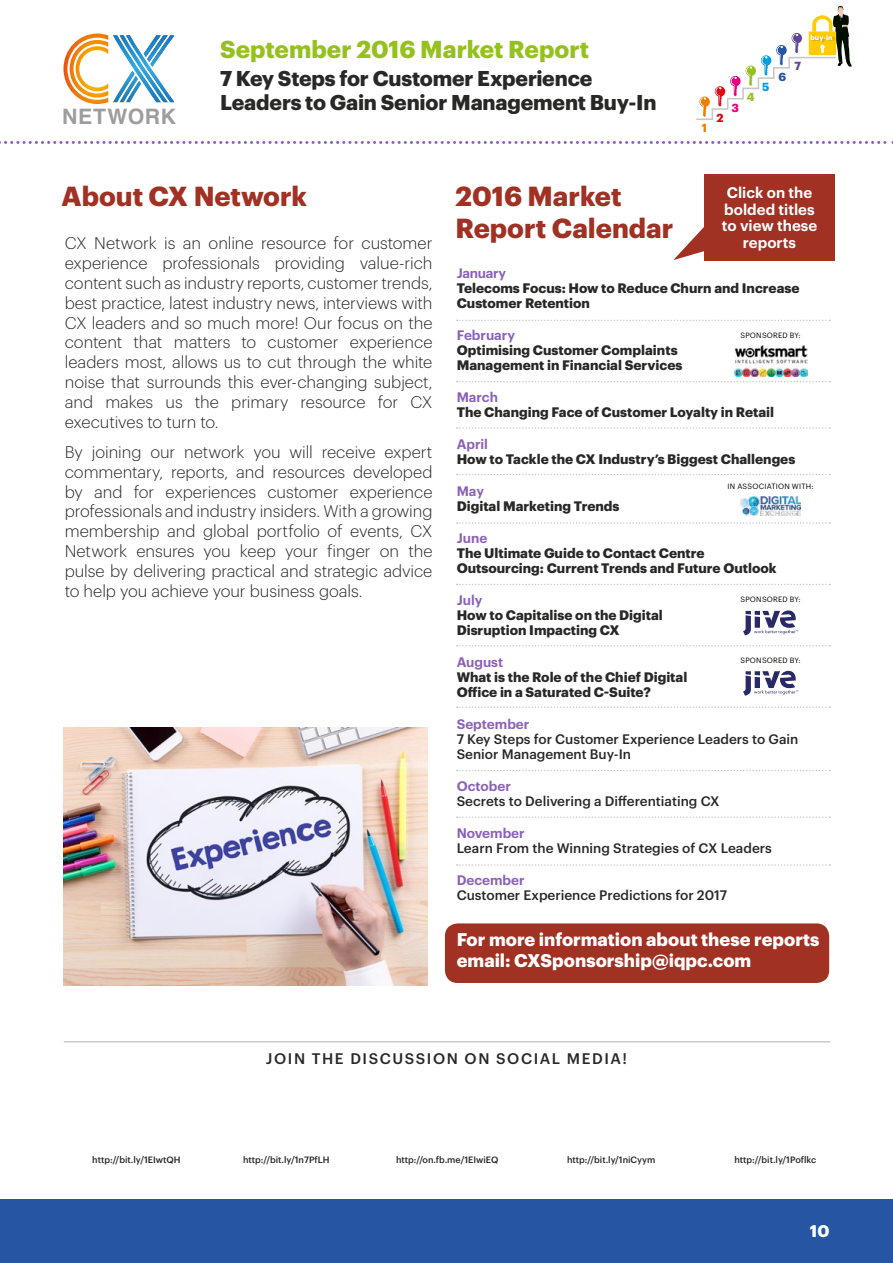
<style>
.page{position:relative;width:893px;height:1263px;background:#fff}
.page>*{position:absolute;margin:0;border:0;box-sizing:border-box;transform-origin:0 0}
.t1{font:700 27px/32.4px "Graphik";color:#a03123}
.t2{font:700 24px "Graphik";color:#95c11f}
.t3{font:700 21.3px "Helvetica";letter-spacing:.03em;color:#9d9d9c}
.t4{font:700 21px/24px "Graphik";letter-spacing:-.01em;color:#282827}
.t5{font:700 18px/21px "Graphik";color:#fff}
.t6{font:300 16.5px/19.8px "Graphik";letter-spacing:-.005em;color:#282827;text-align:justify}
.t7{font:700 16.5px "Graphik";color:#fff}
.t8{font:600 15px/16.5px "Graphik";color:#fff;text-align:center}
.t9{font:500 15px "Graphik";letter-spacing:.105em;color:#282827}
.t10{font:700 13.5px/15px "Graphik";color:#282827}
.t11{font:500 13.5px/15px "Graphik";color:#282827}
.t12{font:600 13.5px "Graphik";color:#8b60b9}
.t13{font:600 13.5px "Graphik";letter-spacing:-.02em;color:#8b60b9}
.t14{font:700 11.55px "Graphik";color:#ef7d00}
.t15{font:700 11.55px "Graphik";color:#e30613}
.t16{font:700 11.55px "Graphik";color:#e6007d}
.t17{font:700 11.55px "Graphik";color:#95c11f}
.t18{font:700 11.55px "Graphik";color:#009fe3}
.t19{font:700 11.55px "Graphik";color:#2656a3}
.t20{font:700 11.55px "Graphik";color:#604897}
.t21{font:500 9px "Graphik";color:#282827}
.t22{font:7.5px "Graphik";letter-spacing:.03em;color:#000}
.t23{font:700 6.9px "Graphik";color:#fff}
</style>
<div class="page">
<div style="left:0;top:1200px;width:893px;height:63px;background:#2656a3"></div>
<svg style="left:0;top:141px;width:893px;height:3px"></svg>
<svg style="left:63px;top:34px;width:111px;height:70px"></svg>
<svg style="left:696px;top:6px;width:156px;height:114px"></svg>
<div style="left:811px;top:34px;width:24px;height:9px;background:#7c7b7b;opacity:.55"></div>
<div style="left:445px;top:923px;width:384px;height:60px;background:#a03123;border-radius:13px"></div>
<img style="left:64px;top:727px;width:364px;height:258px">
<svg style="left:457px;top:320px;width:373px;height:1px"></svg>
<svg style="left:457px;top:381px;width:373px;height:1px"></svg>
<svg style="left:457px;top:427px;width:373px;height:2px"></svg>
<svg style="left:457px;top:474px;width:373px;height:1px"></svg>
<svg style="left:457px;top:522px;width:373px;height:2px"></svg>
<svg style="left:457px;top:584px;width:373px;height:1px"></svg>
<svg style="left:457px;top:645px;width:373px;height:1px"></svg>
<svg style="left:457px;top:706px;width:373px;height:2px"></svg>
<svg style="left:457px;top:770px;width:373px;height:1px"></svg>
<svg style="left:457px;top:816px;width:373px;height:2px"></svg>
<svg style="left:457px;top:864px;width:373px;height:2px"></svg>
<div style="left:704px;top:174px;width:130px;height:86px;background:#a03123"></div>
<svg style="left:673px;top:227px;width:31px;height:33px"></svg>
<hr style="left:64px;top:1041px;width:766px;height:1px;background:#000">
<img style="left:734px;top:345px;width:73px;height:31px">
<img style="left:740px;top:496px;width:61px;height:20px">
<svg style="left:743px;top:610px;width:55px;height:25px"></svg>
<svg style="left:743px;top:671px;width:55px;height:25px"></svg>
<p class="t3" style="left:62px;top:99px;width:115px">NETWORK</p>
<h2 class="t2" style="left:220px;top:30px;width:370px">September 2016 Market Report</h2>
<p class="t4" style="left:220px;top:64px;width:438px">7 Key Steps for Customer Experience<br>Leaders to Gain Senior Management Buy-In</p>
<p class="t14" style="left:702px;top:119px;width:7px">1</p>
<p class="t15" style="left:716px;top:109px;width:9px">2</p>
<p class="t16" style="left:732px;top:99px;width:9px">3</p>
<p class="t17" style="left:747px;top:88px;width:9px">4</p>
<p class="t18" style="left:762px;top:78px;width:9px">5</p>
<p class="t19" style="left:778px;top:68px;width:9px">6</p>
<p class="t20" style="left:794px;top:57px;width:8px">7</p>
<p class="t23" style="left:810px;top:32px;width:24px">buy-in</p>
<h1 class="t1" style="left:62px;top:178px;width:247px">About CX Network</h1>
<h1 class="t1" style="left:456px;top:178px;width:219px">2016 Market<br>Report Calendar</h1>
<p class="t8" style="left:722px;top:183px;width:97px">Click on the bolded titles to view these reports</p>
<p class="t6" style="left:65px;top:232px;width:369px">CX Network is an online resource for customer experience professionals providing value-rich content such as industry reports, customer trends, best practice, latest industry news, interviews with CX leaders and so much more! Our focus on the content that matters to customer experience leaders most, allows us to cut through the white noise that surrounds this ever-changing subject, and makes us the primary resource for CX executives to turn to.</p>
<p class="t6" style="left:65px;top:441px;width:369px">By joining our network you will receive expert commentary, reports, and resources developed by and for experiences customer experience professionals and industry insiders. With a growing membership and global portfolio of events, CX Network ensures you keep your finger on the pulse by delivering practical and strategic advice to help you achieve your business goals.</p>
<p class="t13" style="left:457px;top:262px;width:51px">January</p>
<p class="t10" style="left:457px;top:279px;width:344px">Telecoms Focus: How to Reduce Churn and Increase<br>Customer Retention</p>
<p class="t12" style="left:457px;top:324px;width:60px">February</p>
<p class="t10" style="left:457px;top:341px;width:227px">Optimising Customer Complaints<br>Management in Financial Services</p>
<p class="t12" style="left:457px;top:386px;width:43px">March</p>
<p class="t10" style="left:457px;top:403px;width:319px">The Changing Face of Customer Loyalty in Retail</p>
<p class="t12" style="left:457px;top:433px;width:33px">April</p>
<p class="t10" style="left:457px;top:450px;width:340px">How to Tackle the CX Industry’s Biggest Challenges</p>
<p class="t12" style="left:457px;top:480px;width:29px">May</p>
<p class="t10" style="left:457px;top:497px;width:164px">Digital Marketing Trends</p>
<p class="t12" style="left:457px;top:527px;width:32px">June</p>
<p class="t10" style="left:457px;top:544px;width:321px">The Ultimate Guide to Contact Centre<br>Outsourcing: Current Trends and Future Outlook</p>
<p class="t12" style="left:457px;top:589px;width:27px">July</p>
<p class="t10" style="left:457px;top:606px;width:208px">How to Capitalise on the Digital<br>Disruption Impacting CX</p>
<p class="t12" style="left:457px;top:651px;width:48px">August</p>
<p class="t10" style="left:457px;top:668px;width:232px">What is the Role of the Chief Digital<br>Office in a Saturated C-Suite?</p>
<p class="t12" style="left:457px;top:713px;width:74px">September</p>
<p class="t11" style="left:457px;top:730px;width:343px">7 Key Steps for Customer Experience Leaders to Gain<br>Senior Management Buy-In</p>
<p class="t12" style="left:457px;top:775px;width:56px">October</p>
<p class="t11" style="left:457px;top:792px;width:264px">Secrets to Delivering a Differentiating CX</p>
<p class="t12" style="left:457px;top:822px;width:70px">November</p>
<p class="t11" style="left:457px;top:839px;width:317px">Learn From the Winning Strategies of CX Leaders</p>
<p class="t12" style="left:457px;top:869px;width:69px">December</p>
<p class="t11" style="left:457px;top:886px;width:272px">Customer Experience Predictions for 2017</p>
<p class="t5" style="left:457px;top:928px;width:364px">For more information about these reports email: CXSponsorship@iqpc.com</p>
<p class="t22" style="left:740px;top:329px;width:62px">SPONSORED BY:</p>
<p class="t22" style="left:728px;top:481px;width:88px">IN ASSOCIATION WITH:</p>
<p class="t22" style="left:740px;top:594px;width:62px">SPONSORED BY:</p>
<p class="t22" style="left:740px;top:654px;width:62px">SPONSORED BY:</p>
<p class="t9" style="left:266px;top:1047px;width:363px">JOIN THE DISCUSSION ON SOCIAL MEDIA!</p>
<p class="t21" style="left:92px;top:1153px;width:90px">http://bit.ly/1EIwtQH</p>
<p class="t21" style="left:243px;top:1153px;width:88px">http://bit.ly/1n7PfLH</p>
<p class="t21" style="left:396px;top:1153px;width:104px">http://on.fb.me/1EIwiEQ</p>
<p class="t21" style="left:567px;top:1153px;width:90px">http://bit.ly/1niCyym</p>
<p class="t21" style="left:734px;top:1153px;width:83px">http://bit.ly/1Poflkc</p>
<p class="t7" style="left:810px;top:1218px;width:21px">10</p>
</div>
